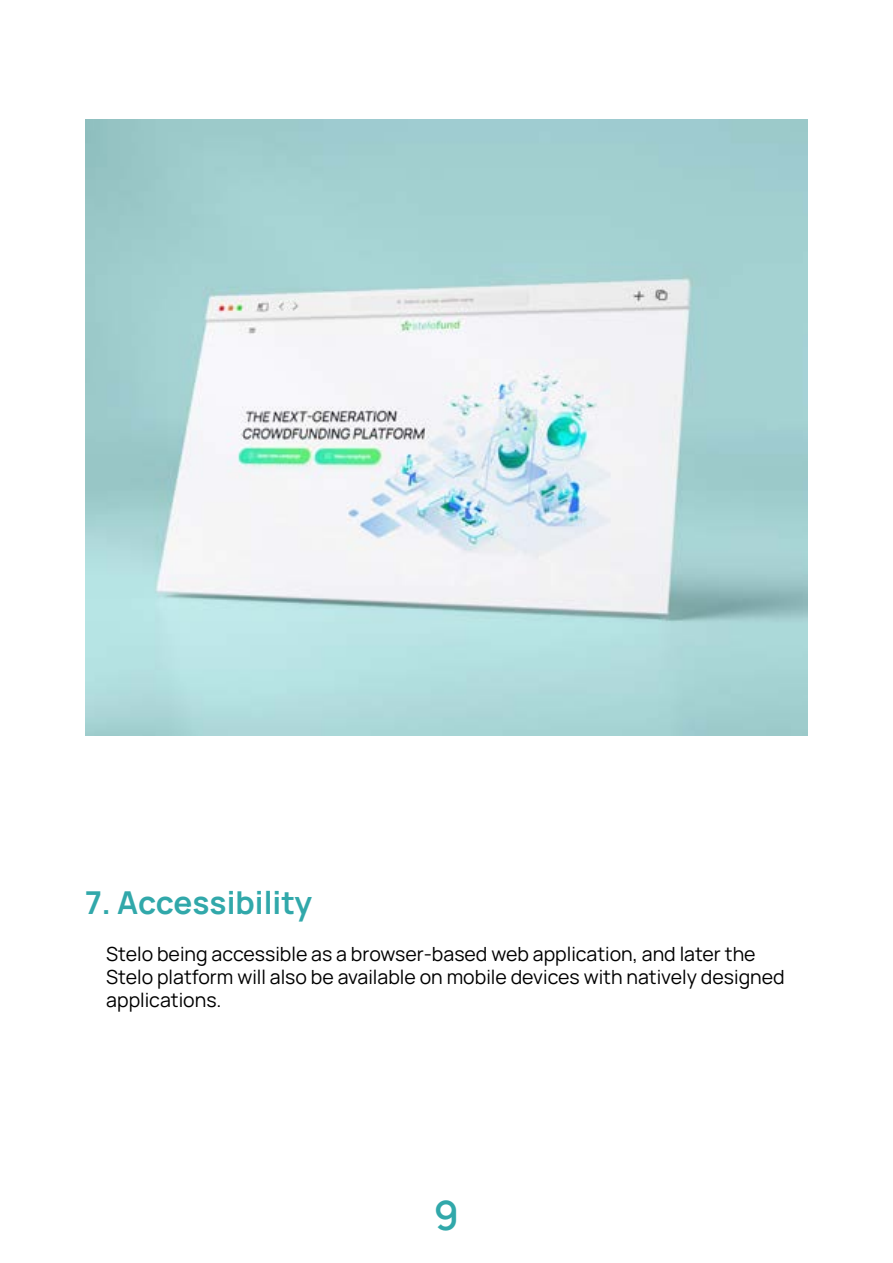
<style>
.page{position:relative;width:893px;height:1263px;background:#fff}
.page>*{position:absolute;margin:0;border:0;box-sizing:border-box;transform-origin:0 0}
.t1{font:600 40.5px "Manrope";color:#31a8aa}
.t2{font:700 31.5px "Manrope";color:#31a8aa}
.t3{font:19.5px/23.4px "Manrope";color:#000}
</style>
<div class="page">
<img style="left:85px;top:119px;width:723px;height:617px">
<h2 class="t2" style="left:85px;top:880px;width:229px">7. Accessibility</h2>
<p class="t3" style="left:106px;top:941px;width:680px">Stelo being accessible as a browser-based web application, and later the<br>Stelo platform will also be available on mobile devices with natively designed applications.</p>
<h1 class="t1" style="left:434px;top:1187px;width:27px">9</h1>
</div>
